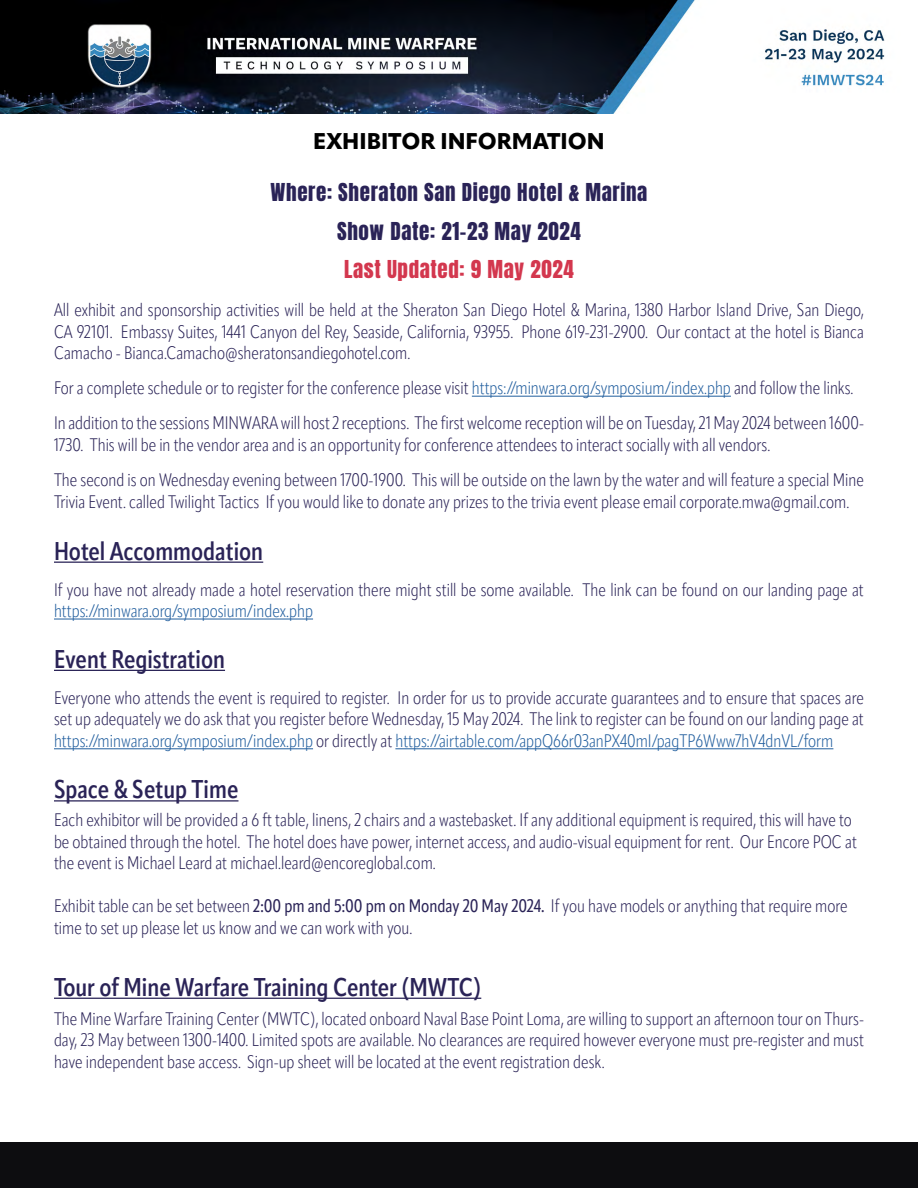
<style>
.page{position:relative;width:918px;height:1188px;background:#fff}
.page>*{position:absolute;margin:0;border:0;box-sizing:border-box;transform-origin:0 0}
.t1{font:600 25.5px "Apparat Cond";color:#2a2357}
.t2{font:800 22.5px "Apparat";color:#000}
.t3{font:21px/38.7px "Anton";letter-spacing:.03em;color:#2a2357;text-align:center}
.t4{font:21px "Anton";letter-spacing:.03em;color:#d3374e}
.t5{font:300 18px/21.6px "Apparat Cond";color:#2a2357}
.t6{font:300 18px "Apparat Cond";color:#215e9e}
.s1{color:#215e9e}
.s2{font-weight:400}
</style>
<div class="page">
<hr style="left:472px;top:396px;width:259px;height:1px;background:#215e9e">
<div style="left:0;top:1143px;width:918px;height:45px;background:#0d0d10"></div>
<hr style="left:54px;top:619px;width:259px;height:1px;background:#215e9e">
<hr style="left:54px;top:562px;width:209px;height:1px;background:#2a2357">
<hr style="left:54px;top:800px;width:184px;height:2px;background:#2a2357">
<img style="left:0;top:0;width:885px;height:113px">
<hr style="left:54px;top:748px;width:259px;height:1px;background:#215e9e">
<hr style="left:395px;top:748px;width:438px;height:1px;background:#215e9e">
<hr style="left:54px;top:670px;width:171px;height:1px;background:#2a2357">
<hr style="left:54px;top:998px;width:427px;height:1px;background:#2a2357">
<p class="t2" style="left:313px;top:127px;width:293px">EXHIBITOR INFORMATION</p>
<p class="t3" style="left:271px;top:174px;width:378px">Where: Sheraton San Diego Hotel &amp; Marina<br>Show Date: 21-23 May 2024</p>
<p class="t4" style="left:344px;top:259px;width:231px">Last Updated: 9 May 2024</p>
<p class="t5" style="left:54px;top:299px;width:812px;text-align:justify">All exhibit and sponsorship activities will be held at the Sheraton San Diego Hotel &amp; Marina, 1380 Harbor Island Drive, San Diego, CA 92101. Embassy Suites, 1441 Canyon del Rey, Seaside, California, 93955. Phone 619-231-2900. Our contact at the hotel is Bianca Camacho - Bianca.Camacho@sheratonsandiegohotel.com.</p>
<p class="t5" style="left:54px;top:371px;width:812px;line-height:35.1px">For a complete schedule or to register for the conference please visit <span class="s1">https://minwara.org/symposium/index.php</span> and follow the links.<br>In addition to the sessions MINWARA will host 2 receptions. The first welcome reception will be on Tuesday, 21 May 2024 between 1600-</p>
<p class="t5" style="left:54px;top:427px;width:811px;line-height:35.1px">1730. This will be in the vendor area and is an opportunity for conference attendees to interact socially with all vendors.<br>The second is on Wednesday evening between 1700-1900. This will be outside on the lawn by the water and will feature a special Mine</p>
<p class="t5" style="left:54px;top:491px;width:797px">Trivia Event. called Twilight Tactics If you would like to donate any prizes to the trivia event please email corporate.mwa@gmail.com.</p>
<h1 class="t1" style="left:54px;top:535px;width:211px">Hotel Accommodation</h1>
<p class="t5" style="left:54px;top:579px;width:811px">If you have not already made a hotel reservation there might still be some available. The link can be found on our landing page at</p>
<p class="t6" style="left:54px;top:600px;width:261px">https://minwara.org/symposium/index.php</p>
<h1 class="t1" style="left:54px;top:644px;width:173px">Event Registration</h1>
<p class="t5" style="left:54px;top:687px;width:811px;text-align:justify">Everyone who attends the event is required to register. In order for us to provide accurate guarantees and to ensure that spaces are set up adequately we do ask that you register before Wednesday, 15 May 2024. The link to register can be found on our landing page at <span class="s1">https://minwara.org/symposium/index.php</span> or directly at <span class="s1">https://airtable.com/appQ66r03anPX40mI/pagTP6Www7hV4dnVL/form</span></p>
<h1 class="t1" style="left:54px;top:774px;width:186px">Space &amp; Setup Time</h1>
<p class="t5" style="left:54px;top:809px;width:805px">Each exhibitor will be provided a 6 ft table, linens, 2 chairs and a wastebasket. If any additional equipment is required, this will have to be obtained through the hotel. The hotel does have power, internet access, and audio-visual equipment for rent. Our Encore POC at the event is Michael Leard at michael.leard@encoreglobal.com.</p>
<p class="t5" style="left:54px;top:895px;width:795px">Exhibit table can be set between <span class="s2">2:00 pm and 5:00 pm on Monday 20 May 2024.</span> If you have models or anything that require more time to set up please let us know and we can work with you.</p>
<h1 class="t1" style="left:54px;top:972px;width:429px">Tour of Mine Warfare Training Center (MWTC)</h1>
<p class="t5" style="left:54px;top:1008px;width:812px;text-align:justify">The Mine Warfare Training Center (MWTC), located onboard Naval Base Point Loma, are willing to support an afternoon tour on Thurs&shy;day, 23 May between 1300-1400. Limited spots are available. No clearances are required however everyone must pre-register and must have independent base access. Sign-up sheet will be located at the event registration desk.</p>
</div>
